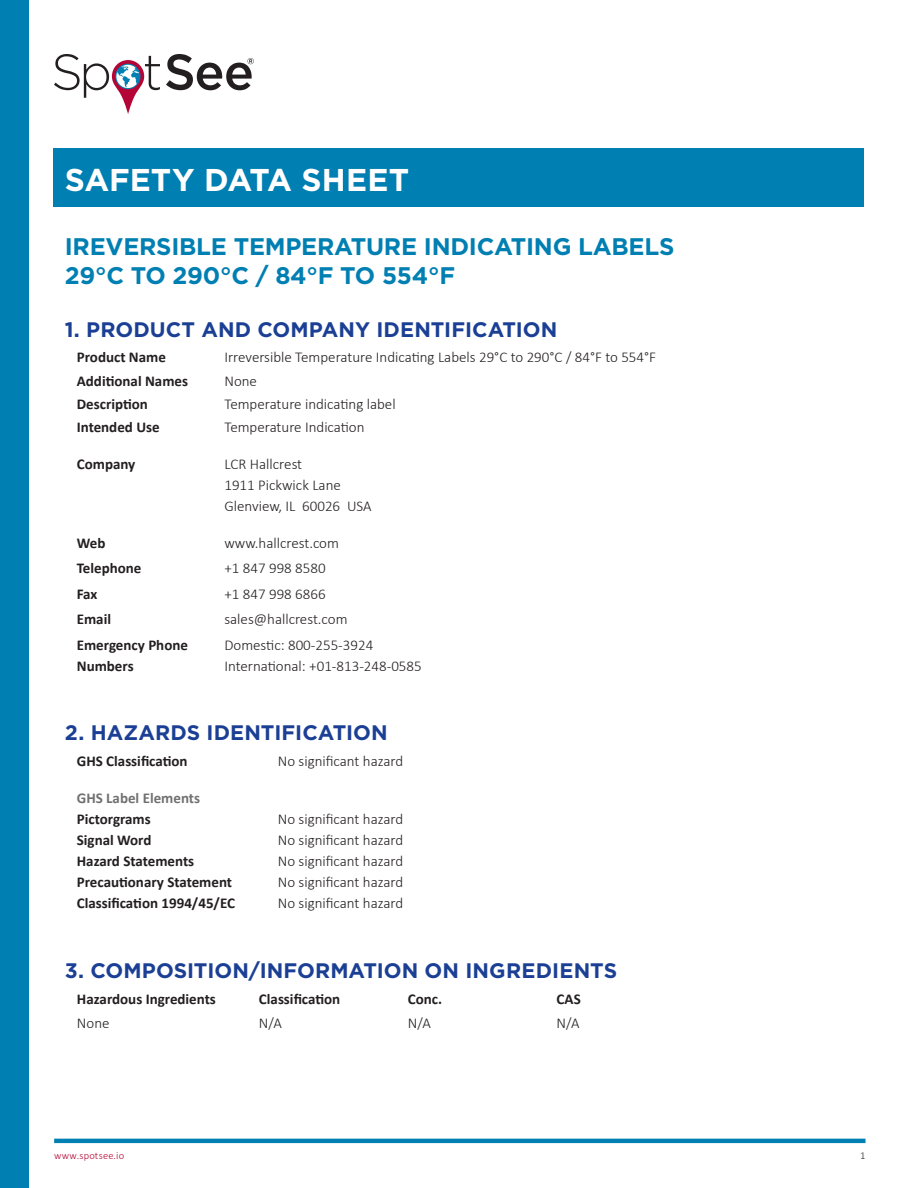
<style>
.page{position:relative;width:918px;height:1188px;background:#fff}
.page>*{position:absolute;margin:0;border:0;box-sizing:border-box;transform-origin:0 0}
.t1{font:700 31.5px "Gotham";color:#fff}
.t2{font:700 24px/28.8px "Gotham";letter-spacing:-.01em;color:#007fb2}
.t3{font:700 21px "Gotham";letter-spacing:.005em;color:#1b3f94}
.t4{font:300 15px/21px "Calibri";color:#231f20}
.t5{font:700 15px/21px "Calibri";color:#231f20}
.t6{font:700 15px/21px "Calibri";color:#727172}
.t7{font:300 10.5px "Calibri";letter-spacing:.02em;color:#b50536}
.t8{font:300 10.5px "Calibri";color:#231f20}
.s1{color:#231f20}
</style>
<div class="page">
<div style="left:54px;top:148px;width:810px;height:59px;background:#007fb2"></div>
<div style="left:0;top:0;width:29px;height:1188px;background:#007fb2"></div>
<hr style="left:54px;top:1139px;width:812px;height:4px;background:#007fb2">
<svg style="left:54px;top:54px;width:106px;height:60px"></svg>
<svg style="left:166px;top:54px;width:88px;height:36px"></svg>
<h1 class="t1" style="left:65px;top:161px;width:346px">SAFETY DATA SHEET</h1>
<p class="t2" style="left:65px;top:232px;width:611px">IREVERSIBLE TEMPERATURE INDICATING LABELS<br>29°C TO 290°C / 84°F TO 554°F</p>
<p class="t3" style="left:65px;top:317px;width:494px">1. PRODUCT AND COMPANY IDENTIFICATION</p>
<p class="t5" style="left:77px;top:347px;width:91px">Product Name</p>
<p class="t4" style="left:224px;top:346px;width:433px">Irreversible Temperature Indicating Labels 29°C to 290°C / 84°F to 554°F</p>
<p class="t5" style="left:77px;top:370px;width:113px">Additional Names</p>
<p class="t4" style="left:224px;top:370px;width:34px">None</p>
<p class="t5" style="left:77px;top:394px;width:73px">Description</p>
<p class="t4" style="left:224px;top:393px;width:173px">Temperature indicating label</p>
<p class="t5" style="left:77px;top:417px;width:84px">Intended Use</p>
<p class="t4" style="left:224px;top:416px;width:142px">Temperature Indication</p>
<p class="t5" style="left:77px;top:454px;width:60px">Company</p>
<p class="t4" style="left:224px;top:453px;width:149px">LCR Hallcrest<br>1911 Pickwick Lane<br>Glenview, IL 60026 USA</p>
<p class="t5" style="left:77px;top:532px;width:30px">Web</p>
<p class="t4" style="left:224px;top:532px;width:116px">www.hallcrest.com</p>
<p class="t5" style="left:77px;top:558px;width:66px">Telephone</p>
<p class="t4" style="left:224px;top:557px;width:103px">+1 847 998 8580</p>
<p class="t5" style="left:77px;top:583px;width:22px">Fax</p>
<p class="t4" style="left:224px;top:583px;width:103px">+1 847 998 6866</p>
<p class="t5" style="left:77px;top:609px;width:36px">Email</p>
<p class="t4" style="left:224px;top:608px;width:125px">sales@hallcrest.com</p>
<p class="t5" style="left:77px;top:634px;width:113px">Emergency Phone<br>Numbers</p>
<p class="t4" style="left:224px;top:634px;width:199px">Domestic: 800-255-3924<br>International: +01-813-248-0585</p>
<p class="t3" style="left:65px;top:721px;width:324px">2. HAZARDS IDENTIFICATION</p>
<p class="t5" style="left:77px;top:751px;width:112px">GHS Classification</p>
<p class="t4" style="left:278px;top:750px;width:127px">No significant hazard</p>
<p class="t6" style="left:77px;top:787px;width:125px">GHS Label Elements<br><span class="s1">Pictorgrams</span></p>
<p class="t5" style="left:77px;top:829px;width:76px">Signal Word</p>
<p class="t5" style="left:77px;top:850px;width:160px">Hazard Statements<br>Precautionary Statement<br>Classification 1994/45/EC</p>
<p class="t4" style="left:278px;top:808px;width:127px;text-align:justify">No significant hazard No significant hazard No significant hazard No significant hazard No significant hazard</p>
<p class="t3" style="left:65px;top:959px;width:554px">3. COMPOSITION/INFORMATION ON INGREDIENTS</p>
<p class="t5" style="left:77px;top:989px;width:140px">Hazardous Ingredients</p>
<p class="t5" style="left:259px;top:989px;width:83px">Classification</p>
<p class="t5" style="left:408px;top:989px;width:36px">Conc.</p>
<p class="t5" style="left:557px;top:989px;width:26px">CAS</p>
<p class="t4" style="left:77px;top:1012px;width:34px">None</p>
<p class="t4" style="left:259px;top:1012px;width:25px">N/A</p>
<p class="t4" style="left:408px;top:1012px;width:25px">N/A</p>
<p class="t4" style="left:557px;top:1012px;width:25px">N/A</p>
<p class="t7" style="left:54px;top:1149px;width:72px">www.spotsee.io</p>
<p class="t8" style="left:860px;top:1149px;width:7px">1</p>
</div>
